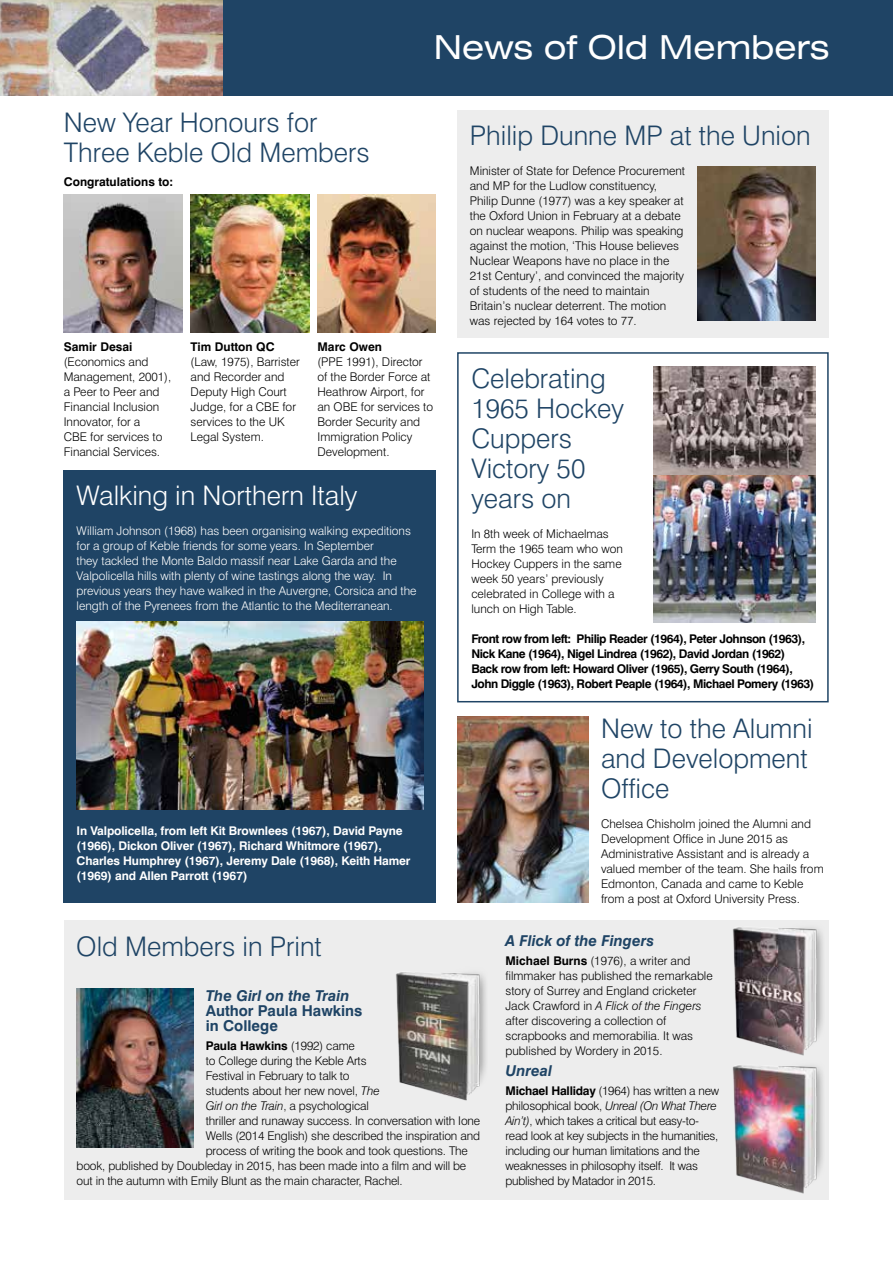
<style>
.page{position:relative;width:893px;height:1263px;background:#fff}
.page>*{position:absolute;margin:0;border:0;box-sizing:border-box;transform-origin:0 0}
.t1{font:expanded 33px "Swiss 721 BT";color:#fff}
.t2{font:300 27px/30px "Swiss 721 BT";color:#1f4465}
.t3{font:300 27px "Swiss 721 BT";color:#fff}
.t4{font:italic 700 15px "Swiss 721 BT";color:#1f4465}
.t5{font:700 15px/15px "Swiss 721 BT";color:#1f4465}
.t6{font:300 12px/15px "Swiss 721 BT";color:#000}
.t7{font:300 12px/15px "Swiss 721 BT";color:#fff}
.t8{font:300 12px/15px "Swiss 721 BT";letter-spacing:-.02em;color:#000}
.t9{font:700 12px/15px "Swiss 721 BT";letter-spacing:-.04em;color:#000}
.t10{font:700 12px/15px "Swiss 721 BT";letter-spacing:-.01em;color:#fff}
.t11{font:700 12px "Swiss 721 BT";color:#000}
.t12{font:700 12px "Swiss 721 BT";letter-spacing:-.01em;color:#000}
.s1{font-weight:300}
.s2{font-style:italic}
.s3{font-weight:700}
</style>
<div class="page">
<div style="left:457px;top:111px;width:372px;height:227px;background:#ededed"></div>
<div style="left:64px;top:920px;width:765px;height:279px;background:#ededed"></div>
<div style="left:0;top:0;width:893px;height:96px;background:#1f4465"></div>
<img style="left:0;top:0;width:223px;height:96px">
<div style="left:457px;top:352px;width:372px;height:350px;border:2px solid #1f4465"></div>
<div style="left:64px;top:470px;width:372px;height:433px;background:#1f4465"></div>
<img style="left:698px;top:167px;width:118px;height:154px">
<img style="left:64px;top:194px;width:118px;height:139px">
<img style="left:191px;top:194px;width:118px;height:139px">
<img style="left:317px;top:194px;width:119px;height:139px">
<img style="left:76px;top:622px;width:347px;height:188px">
<img style="left:457px;top:717px;width:131px;height:185px">
<img style="left:654px;top:366px;width:162px;height:256px">
<img style="left:396px;top:972px;width:90px;height:129px">
<img style="left:732px;top:927px;width:91px;height:128px">
<img style="left:728px;top:1055px;width:101px;height:145px">
<img style="left:77px;top:989px;width:116px;height:158px">
<h2 class="t2" style="left:64px;top:107px;width:307px">New Year Honours for<br>Three Keble Old Members</h2>
<p class="t11" style="left:64px;top:174px;width:111px">Congratulations to:</p>
<h1 class="t1" style="left:434px;top:28px;width:397px">News of Old Members</h1>
<h2 class="t2" style="left:470px;top:120px;width:342px">Philip Dunne MP at the Union</h2>
<p class="t6" style="left:470px;top:163px;width:217px">Minister of State for Defence Procurement and MP for the Ludlow constituency, Philip Dunne (1977) was a key speaker at the Oxford Union in February at a debate on nuclear weapons. Philip was speaking against the motion, ‘This House believes Nuclear Weapons have no place in the 21st Century’, and convinced the majority of students of the need to maintain Britain’s nuclear deterrent. The motion was rejected by 164 votes to 77.</p>
<p class="t11" style="left:64px;top:339px;width:70px">Samir Desai</p>
<p class="t6" style="left:64px;top:354px;width:109px">(Economics and<br>Management, 2001), a Peer to Peer and<br>Financial Inclusion<br>Innovator, for a<br>CBE for services to<br>Financial Services.</p>
<p class="t11" style="left:191px;top:339px;width:85px">Tim Dutton QC</p>
<p class="t6" style="left:191px;top:354px;width:111px">(Law, 1975), Barrister and Recorder and<br>Deputy High Court<br>Judge, for a CBE for services to the UK<br>Legal System.</p>
<p class="t11" style="left:317px;top:339px;width:66px">Marc Owen</p>
<p class="t6" style="left:317px;top:354px;width:117px">(PPE 1991), Director of the Border Force at<br>Heathrow Airport, for an OBE for services to<br>Border Security and<br>Immigration Policy<br>Development.</p>
<h2 class="t3" style="left:77px;top:479px;width:282px">Walking in Northern Italy</h2>
<p class="t7" style="left:77px;top:523px;width:342px">William Johnson (1968) has been organising walking expeditions for a group of Keble friends for some years. In September<br>they tackled the Monte Baldo massif near Lake Garda and the Valpolicella hills with plenty of wine tastings along the way. In previous years they have walked in the Auvergne, Corsica and the length of the Pyrenees from the Atlantic to the Mediterranean.</p>
<p class="t10" style="left:77px;top:823px;width:336px">In Valpolicella, from left Kit Brownlees (1967), David Payne (1966), Dickon Oliver (1967), Richard Whitmore (1967), Charles Humphrey (1967), Jeremy Dale (1968), Keith Hamer (1969) and Allen Parrott (1967)</p>
<h2 class="t2" style="left:471px;top:363px;width:154px">Celebrating<br>1965 Hockey<br>Cuppers<br>Victory 50 years on</h2>
<p class="t6" style="left:471px;top:526px;width:153px">In 8th week of Michaelmas<br>Term the 1965 team who won<br>Hockey Cuppers in the same week 50 years’ previously celebrated in College with a lunch on High Table.</p>
<p class="t9" style="left:471px;top:631px;width:344px">Front row from left: Philip Reader (1964), Peter Johnson (1963), Nick Kane (1964), Nigel Lindrea (1962), David Jordan (1962)<br>Back row from left: Howard Oliver (1965), Gerry South (1964), John Diggle (1963), Robert Peaple (1964), Michael Pomery (1963)</p>
<h2 class="t2" style="left:601px;top:713px;width:213px">New to the Alumni and Development<br>Office</h2>
<p class="t6" style="left:601px;top:816px;width:224px">Chelsea Chisholm joined the Alumni and Development Office in June 2015 as Administrative Assistant and is already a valued member of the team. She hails from Edmonton, Canada and came to Keble from a post at Oxford University Press.</p>
<h2 class="t2" style="left:76px;top:931px;width:247px">Old Members in Print</h2>
<p class="t4" style="left:206px;top:986px;width:145px">The Girl on the Train</p>
<p class="t5" style="left:206px;top:1003px;width:158px">Author Paula Hawkins in College</p>
<p class="t12" style="left:206px;top:1038px;width:151px">Paula Hawkins <span class="s1">(1992) came</span></p>
<p class="t6" style="left:206px;top:1053px;width:162px">to College during the Keble Arts</p>
<p class="t6" style="left:206px;top:1068px;width:145px">Festival in February to talk to</p>
<p class="t6" style="left:206px;top:1083px;width:176px">students about her new novel, <span class="s2">The</span></p>
<p class="t6" style="left:206px;top:1098px;width:165px"><span class="s2">Girl on the Train</span>, a psychological</p>
<p class="t6" style="left:206px;top:1113px;width:276px">thriller and runaway success. In conversation with Ione</p>
<p class="t6" style="left:206px;top:1128px;width:276px">Wells (2014 English) she described the inspiration and</p>
<p class="t6" style="left:206px;top:1143px;width:264px">process of writing the book and took questions. The</p>
<p class="t6" style="left:77px;top:1158px;width:391px">book, published by Doubleday in 2015, has been made into a film and will be</p>
<p class="t6" style="left:77px;top:1173px;width:328px">out in the autumn with Emily Blunt as the main character, Rachel.</p>
<p class="t4" style="left:505px;top:932px;width:150px">A Flick of the Fingers</p>
<p class="t6" style="left:505px;top:953px;width:209px"><span class="s3">Michael Burns</span> (1976), a writer and filmmaker has published the remarkable story of Surrey and England cricketer Jack Crawford in <span class="s2">A Flick of the Fingers </span>after discovering a collection of scrapbooks and memorabilia. It was published by Wordery in 2015.</p>
<p class="t4" style="left:505px;top:1061px;width:48px">Unreal</p>
<p class="t8" style="left:505px;top:1083px;width:215px"><span class="s3">Michael Halliday</span> (1964) has written a new philosophical book, <span class="s2">Unreal (On What There Ain’t)</span>, which takes a critical but easy-to&shy;read look at key subjects in the humanities, including our human limitations and the weaknesses in philosophy itself. It was published by Matador in 2015.</p>
</div>
